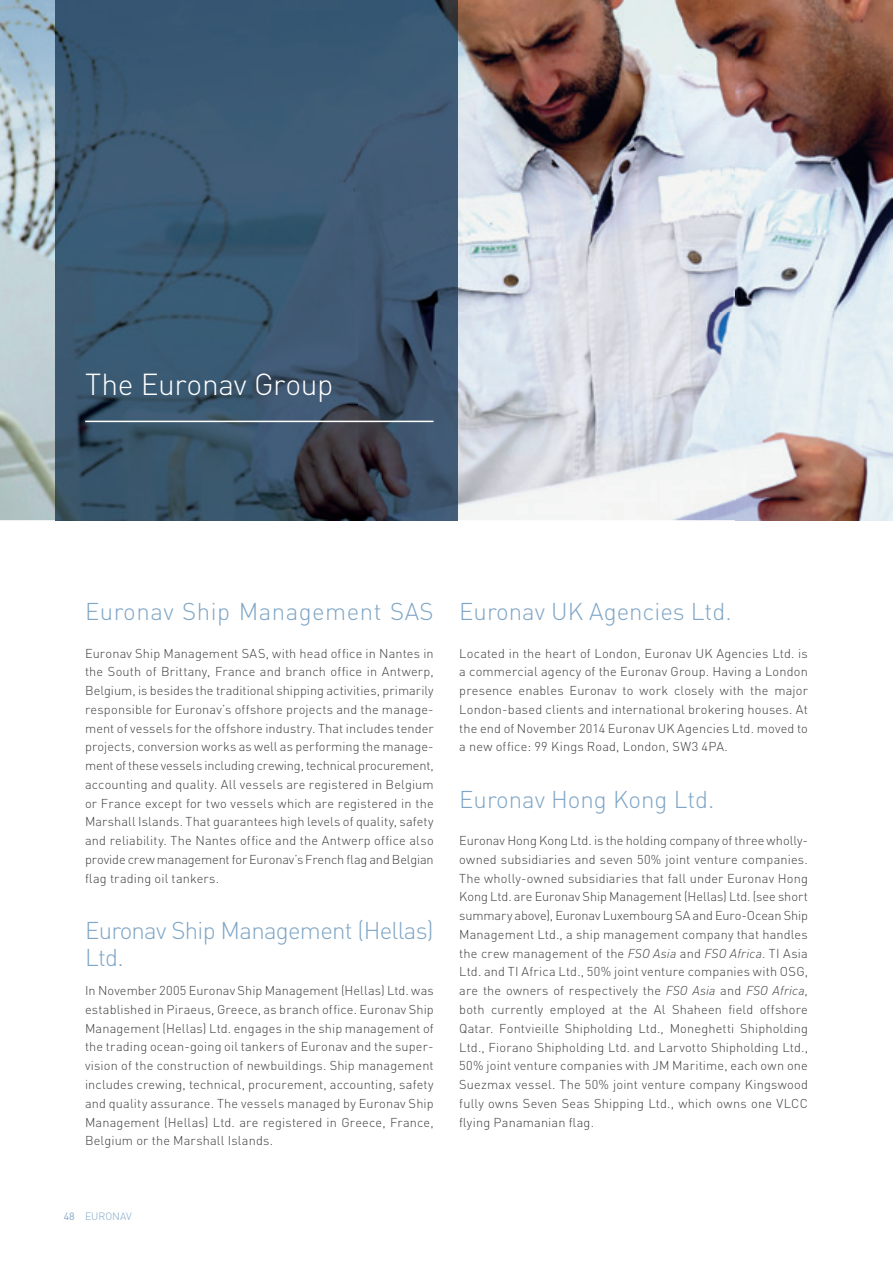
<style>
.page{position:relative;width:893px;height:1263px;background:#fff}
.page>*{position:absolute;margin:0;border:0;box-sizing:border-box;transform-origin:0 0}
.t1{font:300 30px "DIN Pro";letter-spacing:-.015em;color:#fff}
.t2{font:300 24px "DIN Pro";color:#80a6c6}
.t3{font:300 24px/27px "DIN Pro";letter-spacing:-.03em;color:#80a6c6}
.t4{font:300 24px "DIN Pro";letter-spacing:.02em;color:#80a6c6}
.t5{font:300 12.75px/18.8px "DIN Pro";letter-spacing:.015em;color:#3e3e3f;text-align:justify}
.t6{font:300 10.5px "DIN Pro";color:#80a6c6}
.t7{font:10.5px "DIN Pro";color:#80a6c6}
.s1{font-family:"DIN";font-style:italic}
</style>
<div class="page">
<img style="left:0;top:0;width:55px;height:520px">
<img style="left:457px;top:0;width:278px;height:312px">
<img style="left:735px;top:0;width:158px;height:520px">
<img style="left:457px;top:312px;width:279px;height:208px">
<img style="left:105px;top:520px;width:316px;height:1px">
<img style="left:55px;top:0;width:402px;height:520px">
<hr style="left:85px;top:421px;width:349px;height:1px;background:#fff">
<h1 class="t1" style="left:85px;top:364px;width:249px">The Euronav Group</h1>
<h2 class="t4" style="left:85px;top:595px;width:350px">Euronav Ship Management SAS</h2>
<p class="t5" style="left:85px;top:643px;width:350px">Euronav Ship Management SAS, with head office in Nantes in the South of Brittany, France and branch office in Antwerp, Belgium, is besides the traditional shipping activities, primarily responsible for Euronav’s offshore projects and the manage&shy;ment of vessels for the offshore industry. That includes tender projects, conversion works as well as performing the manage&shy;ment of these vessels including crewing, technical procurement, accounting and quality. All vessels are registered in Belgium or France except for two vessels which are registered in the Marshall Islands. That guarantees high levels of quality, safety and reliability. The Nantes office and the Antwerp office also provide crew management for Euronav’s French flag and Belgian flag trading oil tankers.</p>
<h2 class="t3" style="left:85px;top:916px;width:350px">Euronav Ship Management (Hellas)<br>Ltd.</h2>
<p class="t5" style="left:85px;top:981px;width:350px">In November 2005 Euronav Ship Management (Hellas) Ltd. was established in Piraeus, Greece, as branch office. Euronav Ship Management (Hellas) Ltd. engages in the ship management of the trading ocean-going oil tankers of Euronav and the super&shy;vision of the construction of newbuildings. Ship management includes crewing, technical, procurement, accounting, safety and quality assurance. The vessels managed by Euronav Ship Management (Hellas) Ltd. are registered in Greece, France, Belgium or the Marshall Islands.</p>
<p class="t7" style="left:64px;top:1209px;width:12px">48</p>
<p class="t6" style="left:85px;top:1209px;width:48px">EURONAV</p>
<h2 class="t2" style="left:459px;top:595px;width:274px">Euronav UK Agencies Ltd.</h2>
<p class="t5" style="left:459px;top:643px;width:350px">Located in the heart of London, Euronav UK Agencies Ltd. is a commercial agency of the Euronav Group. Having a London presence enables Euronav to work closely with the major London-based clients and international brokering houses. At the end of November 2014 Euronav UK Agencies Ltd. moved to a new office: 99 Kings Road, London, SW3 4PA.</p>
<h2 class="t2" style="left:459px;top:783px;width:257px">Euronav Hong Kong Ltd.</h2>
<p class="t5" style="left:459px;top:831px;width:350px">Euronav Hong Kong Ltd. is the holding company of three wholly&shy;owned subsidiaries and seven 50% joint venture companies.<br>The wholly-owned subsidiaries that fall under Euronav Hong Kong Ltd. are Euronav Ship Management (Hellas) Ltd. (see short summary above), Euronav Luxembourg SA and Euro-Ocean Ship Management Ltd., a ship management company that handles the crew management of the <span class="s1">FSO Asia</span> and <span class="s1">FSO Africa</span>. TI Asia Ltd. and TI Africa Ltd., 50% joint venture companies with OSG, are the owners of respectively the <span class="s1">FSO Asia</span> and <span class="s1">FSO Africa</span>, both currently employed at the Al Shaheen field offshore Qatar. Fontvieille Shipholding Ltd., Moneghetti Shipholding Ltd., Fiorano Shipholding Ltd. and Larvotto Shipholding Ltd., 50% joint venture companies with JM Maritime, each own one Suezmax vessel. The 50% joint venture company Kingswood fully owns Seven Seas Shipping Ltd., which owns one VLCC flying Panamanian flag.</p>
</div>
